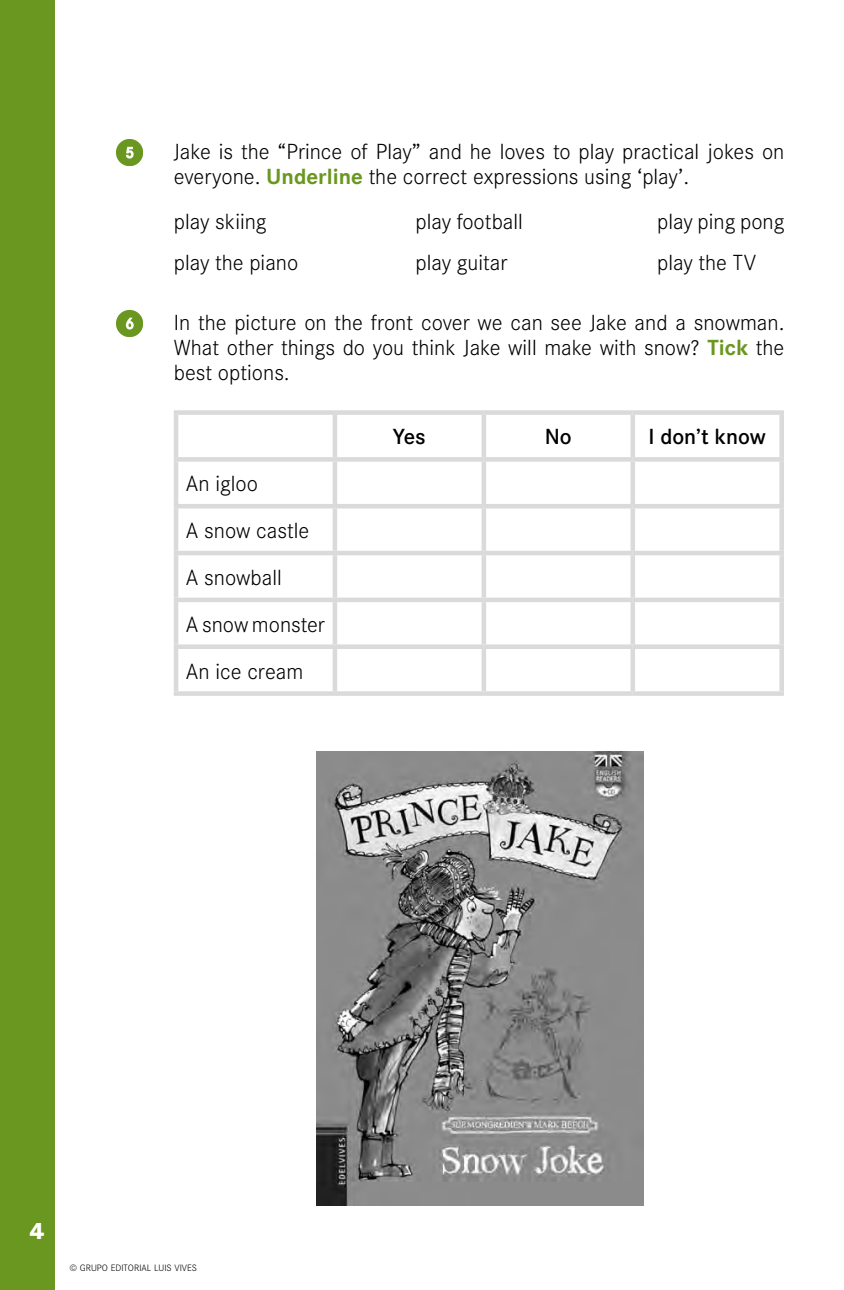
<style>
.page{position:relative;width:844px;height:1290px;background:#fff}
.page>*{position:absolute;margin:0;border:0;box-sizing:border-box;transform-origin:0 0}
.t1{font:800 24.5px "Corporate S";color:#fff}
.t2{font:300 22.75px/46.9px "Corporate S";color:#000}
.t3{font:600 22.75px "Corporate S";color:#000}
.t4{font:300 9.62px "Corporate S";color:#000}
.s1{font-weight:700;color:#6a971f}
</style>
<div class="page">
<div style="left:0;top:0;width:55px;height:1290px;background:#6a971f"></div>
<svg style="left:116px;top:139px;width:27px;height:27px"></svg>
<svg style="left:116px;top:310px;width:27px;height:27px"></svg>
<div style="left:174px;top:410px;width:161px;height:5px;background:#dadada"></div>
<hr style="left:174px;top:415px;width:4px;height:42px;background:#dadada">
<div style="left:335px;top:410px;width:148px;height:5px;background:#dadada"></div>
<div style="left:332px;top:415px;width:5px;height:42px;background:#dadada"></div>
<div style="left:483px;top:410px;width:149px;height:5px;background:#dadada"></div>
<div style="left:481px;top:415px;width:5px;height:42px;background:#dadada"></div>
<div style="left:632px;top:410px;width:151px;height:5px;background:#dadada"></div>
<div style="left:630px;top:415px;width:5px;height:42px;background:#dadada"></div>
<svg style="left:779px;top:415px;width:4px;height:42px"></svg>
<div style="left:481px;top:462px;width:5px;height:42px;background:#dadada"></div>
<div style="left:630px;top:462px;width:5px;height:42px;background:#dadada"></div>
<hr style="left:174px;top:504px;width:161px;height:4px;background:#dadada">
<hr style="left:335px;top:504px;width:148px;height:4px;background:#dadada">
<hr style="left:483px;top:504px;width:149px;height:4px;background:#dadada">
<div style="left:481px;top:508px;width:5px;height:43px;background:#dadada"></div>
<hr style="left:632px;top:504px;width:151px;height:4px;background:#dadada">
<div style="left:630px;top:508px;width:5px;height:43px;background:#dadada"></div>
<hr style="left:174px;top:551px;width:161px;height:4px;background:#dadada">
<hr style="left:335px;top:551px;width:148px;height:4px;background:#dadada">
<hr style="left:483px;top:551px;width:149px;height:4px;background:#dadada">
<div style="left:481px;top:555px;width:5px;height:43px;background:#dadada"></div>
<hr style="left:632px;top:551px;width:151px;height:4px;background:#dadada">
<div style="left:630px;top:555px;width:5px;height:43px;background:#dadada"></div>
<hr style="left:174px;top:598px;width:161px;height:4px;background:#dadada">
<hr style="left:335px;top:598px;width:148px;height:4px;background:#dadada">
<hr style="left:483px;top:598px;width:149px;height:4px;background:#dadada">
<div style="left:481px;top:602px;width:5px;height:42px;background:#dadada"></div>
<hr style="left:632px;top:598px;width:151px;height:4px;background:#dadada">
<div style="left:630px;top:602px;width:5px;height:42px;background:#dadada"></div>
<div style="left:174px;top:644px;width:161px;height:5px;background:#dadada"></div>
<div style="left:335px;top:644px;width:148px;height:5px;background:#dadada"></div>
<div style="left:483px;top:644px;width:149px;height:5px;background:#dadada"></div>
<div style="left:481px;top:649px;width:5px;height:42px;background:#dadada"></div>
<div style="left:632px;top:644px;width:151px;height:5px;background:#dadada"></div>
<div style="left:630px;top:649px;width:5px;height:42px;background:#dadada"></div>
<div style="left:332px;top:462px;width:5px;height:42px;background:#dadada"></div>
<div style="left:332px;top:508px;width:5px;height:43px;background:#dadada"></div>
<div style="left:332px;top:555px;width:5px;height:43px;background:#dadada"></div>
<div style="left:332px;top:602px;width:5px;height:42px;background:#dadada"></div>
<div style="left:332px;top:649px;width:5px;height:42px;background:#dadada"></div>
<div style="left:174px;top:457px;width:161px;height:5px;background:#dadada"></div>
<hr style="left:174px;top:462px;width:4px;height:42px;background:#dadada">
<div style="left:335px;top:457px;width:148px;height:5px;background:#dadada"></div>
<div style="left:483px;top:457px;width:149px;height:5px;background:#dadada"></div>
<div style="left:632px;top:457px;width:151px;height:5px;background:#dadada"></div>
<svg style="left:779px;top:462px;width:4px;height:42px"></svg>
<hr style="left:174px;top:508px;width:4px;height:43px;background:#dadada">
<svg style="left:779px;top:508px;width:4px;height:43px"></svg>
<hr style="left:174px;top:555px;width:4px;height:43px;background:#dadada">
<svg style="left:779px;top:555px;width:4px;height:43px"></svg>
<hr style="left:174px;top:602px;width:4px;height:42px;background:#dadada">
<svg style="left:779px;top:602px;width:4px;height:42px"></svg>
<hr style="left:174px;top:649px;width:4px;height:42px;background:#dadada">
<svg style="left:779px;top:649px;width:4px;height:42px"></svg>
<div style="left:174px;top:691px;width:161px;height:5px;background:#dadada"></div>
<div style="left:335px;top:691px;width:148px;height:5px;background:#dadada"></div>
<div style="left:483px;top:691px;width:149px;height:5px;background:#dadada"></div>
<div style="left:632px;top:691px;width:151px;height:5px;background:#dadada"></div>
<img style="left:316px;top:752px;width:327px;height:453px">
<p class="t2" style="left:174px;top:139px;width:612px;line-height:25.4px">Jake is the “Prince of Play” and he loves to play practical jokes on everyone. <span class="s1">Underline</span> the correct expressions using ‘play’.</p>
<p class="t2" style="left:174px;top:199px;width:94px">play skiing</p>
<p class="t2" style="left:415px;top:199px;width:109px">play football</p>
<p class="t2" style="left:657px;top:199px;width:129px">play ping pong</p>
<p class="t2" style="left:174px;top:239px;width:126px">play the piano</p>
<p class="t2" style="left:415px;top:239px;width:93px">play guitar</p>
<p class="t2" style="left:657px;top:239px;width:101px">play the TV</p>
<p class="t2" style="left:174px;top:310px;width:612px;line-height:25.4px;text-align:justify">In the picture on the front cover we can see Jake and a snowman.<br>What other things do you think Jake will make with snow? <span class="s1">Tick</span> the best options.</p>
<p class="t2" style="left:186px;top:461px;width:140px">An igloo<br>A snow castle<br>A snowball<br>A snow monster<br>An ice cream</p>
<p class="t3" style="left:393px;top:424px;width:34px">Yes</p>
<p class="t3" style="left:544px;top:424px;width:28px">No</p>
<p class="t3" style="left:648px;top:424px;width:119px">I don’t know</p>
<p class="t1" style="left:30px;top:1216px;width:17px">4</p>
<p class="t4" style="left:69px;top:1263px;width:129px">© Grupo Editorial Luis Vives</p>
</div>
